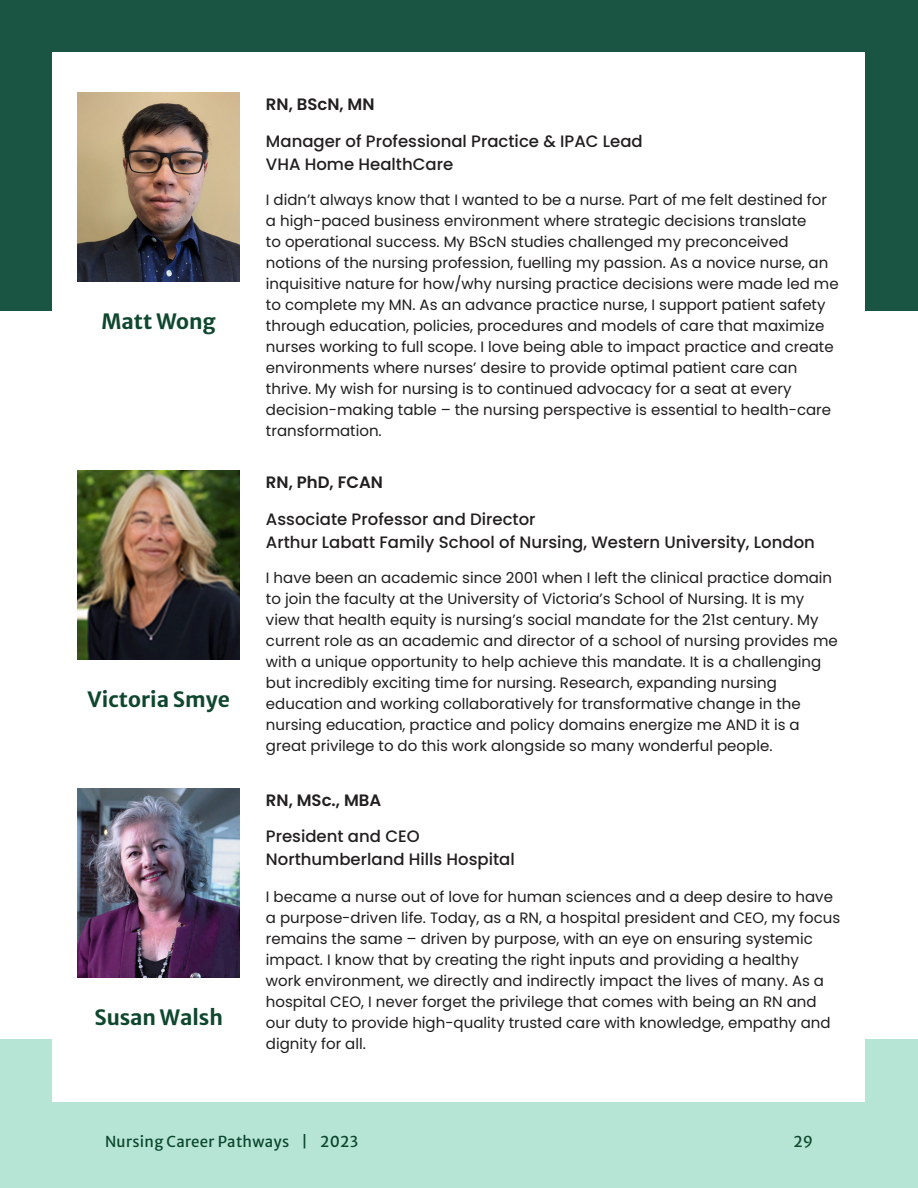
<style>
.page{position:relative;width:918px;height:1188px;background:#fff}
.page>*{position:absolute;margin:0;border:0;box-sizing:border-box;transform-origin:0 0}
.t1{font:700 21px "Merriweather Sans";color:#0f472e}
.t2{font:500 16.5px "Poppins";color:#221f20}
.t3{font:600 16.5px "Poppins";color:#221f20}
.t4{font:15px/21px "Poppins";color:#1f1d1e}
.t5{font:15px "Merriweather Sans";letter-spacing:.02em;color:#0a472e}
.t6{font:15px "Merriweather Sans";color:#0f472e}
</style>
<div class="page">
<div style="left:0;top:1040px;width:918px;height:148px;background:#b7e5d5"></div>
<div style="left:0;top:0;width:918px;height:310px;background:#1a5442"></div>
<div style="left:52px;top:52px;width:814px;height:1050px;background:#fff"></div>
<img style="left:78px;top:471px;width:162px;height:189px">
<img style="left:78px;top:789px;width:162px;height:189px">
<img style="left:78px;top:93px;width:162px;height:189px">
<p class="t1" style="left:101px;top:303px;width:116px">Matt Wong</p>
<p class="t1" style="left:88px;top:681px;width:144px">Victoria Smye</p>
<p class="t1" style="left:94px;top:999px;width:130px">Susan Walsh</p>
<p class="t3" style="left:266px;top:95px;width:110px">RN, BScN, MN</p>
<p class="t2" style="left:266px;top:132px;width:378px">Manager of Professional Practice &amp; IPAC Lead</p>
<p class="t2" style="left:266px;top:154px;width:189px">VHA Home HealthCare</p>
<p class="t4" style="left:266px;top:189px;width:574px">I didn’t always know that I wanted to be a nurse. Part of me felt destined for a high-paced business environment where strategic decisions translate<br>to operational success. My BScN studies challenged my preconceived notions of the nursing profession, fuelling my passion. As a novice nurse, an inquisitive nature for how/why nursing practice decisions were made led me to complete my MN. As an advance practice nurse, I support patient safety through education, policies, procedures and models of care that maximize nurses working to full scope. I love being able to impact practice and create environments where nurses’ desire to provide optimal patient care can thrive. My wish for nursing is to continued advocacy for a seat at every decision-making table – the nursing perspective is essential to health-care transformation.</p>
<p class="t3" style="left:266px;top:473px;width:119px">RN, PhD, FCAN</p>
<p class="t2" style="left:266px;top:510px;width:271px">Associate Professor and Director</p>
<p class="t2" style="left:266px;top:533px;width:550px">Arthur Labatt Family School of Nursing, Western University, London</p>
<p class="t4" style="left:266px;top:567px;width:573px">I have been an academic since 2001 when I left the clinical practice domain to join the faculty at the University of Victoria’s School of Nursing. It is my view that health equity is nursing’s social mandate for the 21st century. My current role as an academic and director of a school of nursing provides me with a unique opportunity to help achieve this mandate. It is a challenging but incredibly exciting time for nursing. Research, expanding nursing education and working collaboratively for transformative change in the nursing education, practice and policy domains energize me AND it is a great privilege to do this work alongside so many wonderful people.</p>
<p class="t3" style="left:266px;top:791px;width:117px">RN, MSc., MBA</p>
<p class="t2" style="left:266px;top:827px;width:155px">President and CEO</p>
<p class="t2" style="left:266px;top:850px;width:250px">Northumberland Hills Hospital</p>
<p class="t4" style="left:266px;top:887px;width:576px">I became a nurse out of love for human sciences and a deep desire to have a purpose-driven life. Today, as a RN, a hospital president and CEO, my focus remains the same – driven by purpose, with an eye on ensuring systemic impact. I know that by creating the right inputs and providing a healthy<br>work environment, we directly and indirectly impact the lives of many. As a hospital CEO, I never forget the privilege that comes with being an RN and our duty to provide high-quality trusted care with knowledge, empathy and dignity for all.</p>
<p class="t5" style="left:105px;top:1129px;width:255px">Nursing Career Pathways | 2023</p>
<p class="t6" style="left:793px;top:1129px;width:21px">29</p>
</div>
